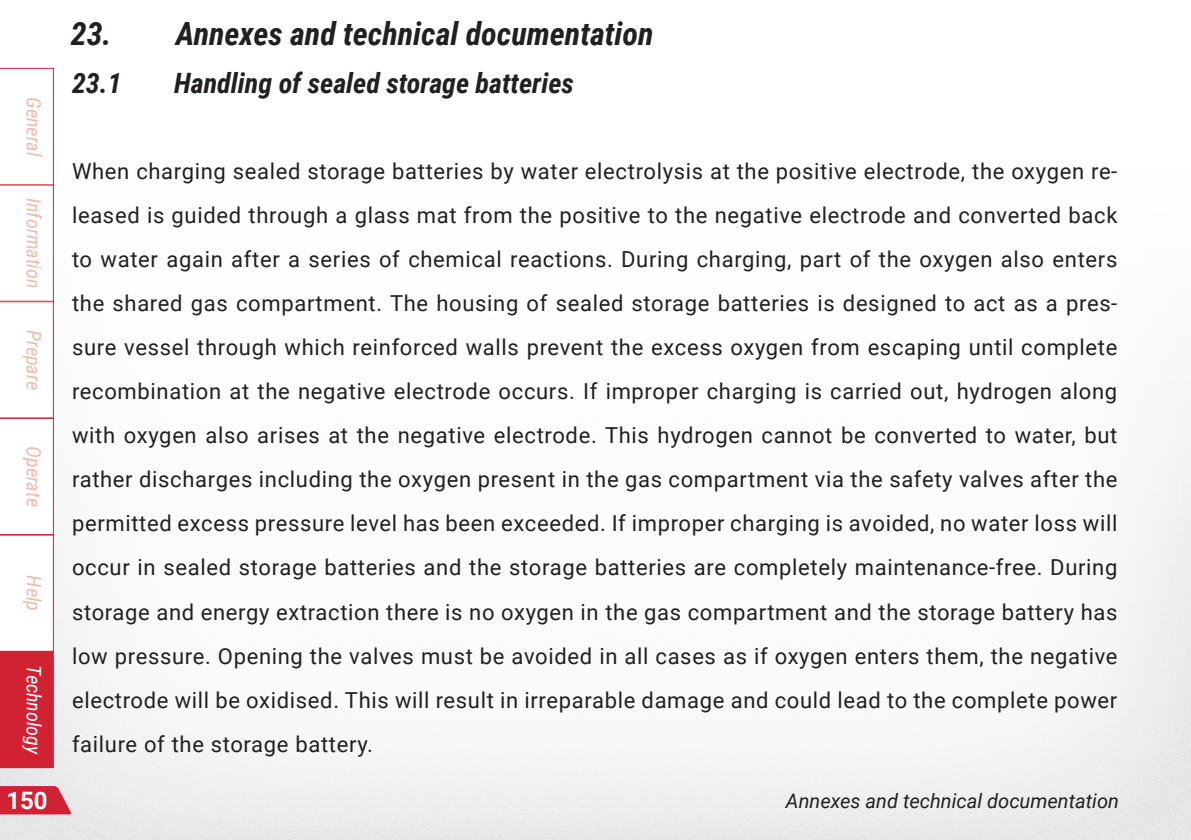
<style>
.page{position:relative;width:1191px;height:840px;background:#fff}
.page>*{position:absolute;margin:0;border:0;box-sizing:border-box;transform-origin:0 0}
.t1{font:italic 700 32px "Roboto Condensed";color:#231f20}
.t2{font:italic 700 28px "Roboto Condensed";color:#231f20}
.t3{font:700 24px "Roboto";color:#fff}
.Text-Doku{font:22px/44px "Roboto";letter-spacing:.03em;color:#231f20;text-align:justify}
.t4{font:italic 20px "Roboto Condensed";color:#f0baab}
.t5{font:italic 20px "Roboto";color:#231f20}
.t6{font:italic 20px "Roboto Condensed";color:#fff}
</style>
<div class="page">
<svg style="left:1190px;top:411px;width:1px;height:428px"></svg>
<svg style="left:0;top:68px;width:54px;height:699px"></svg>
<svg style="left:0;top:785px;width:71px;height:29px"></svg>
<p class="t4" style="left:48px;top:97px;width:61px;rotate:90deg">General</p>
<p class="t1" style="left:71px;top:11px;width:584px">23. Annexes and technical documentation</p>
<p class="t2" style="left:72px;top:63px;width:51px">23.1</p>
<p class="t2" style="left:174px;top:63px;width:401px">Handling of sealed storage batteries</p>
<p class="Text-Doku" style="left:72px;top:148px;width:1047px">When charging sealed storage batteries by water electrolysis at the positive electrode, the oxygen re&shy;leased is guided through a glass mat from the positive to the negative electrode and converted back to water again after a series of chemical reactions. During charging, part of the oxygen also enters the shared gas compartment. The housing of sealed storage batteries is designed to act as a pres&shy;sure vessel through which reinforced walls prevent the excess oxygen from escaping until complete recombination at the negative electrode occurs. If improper charging is carried out, hydrogen along with oxygen also arises at the negative electrode. This hydrogen cannot be converted to water, but rather discharges including the oxygen present in the gas compartment via the safety valves after the permitted excess pressure level has been exceeded. If improper charging is avoided, no water loss will occur in sealed storage batteries and the storage batteries are completely maintenance-free. During storage and energy extraction there is no oxygen in the gas compartment and the storage battery has low pressure. Opening the valves must be avoided in all cases as if oxygen enters them, the negative electrode will be oxidised. This will result in irreparable damage and could lead to the complete power failure of the storage battery.</p>
<p class="t4" style="left:48px;top:198px;width:92px;rotate:90deg">Information</p>
<p class="t4" style="left:48px;top:329px;width:61px;rotate:90deg">Prepare</p>
<p class="t4" style="left:48px;top:446px;width:62px;rotate:90deg">Operate</p>
<p class="t4" style="left:48px;top:575px;width:37px;rotate:90deg">Help</p>
<p class="t6" style="left:48px;top:665px;width:91px;rotate:90deg">Technology</p>
<p class="t3" style="left:6px;top:783px;width:43px">150</p>
<p class="t5" style="left:786px;top:786px;width:334px">Annexes and technical documentation</p>
</div>
